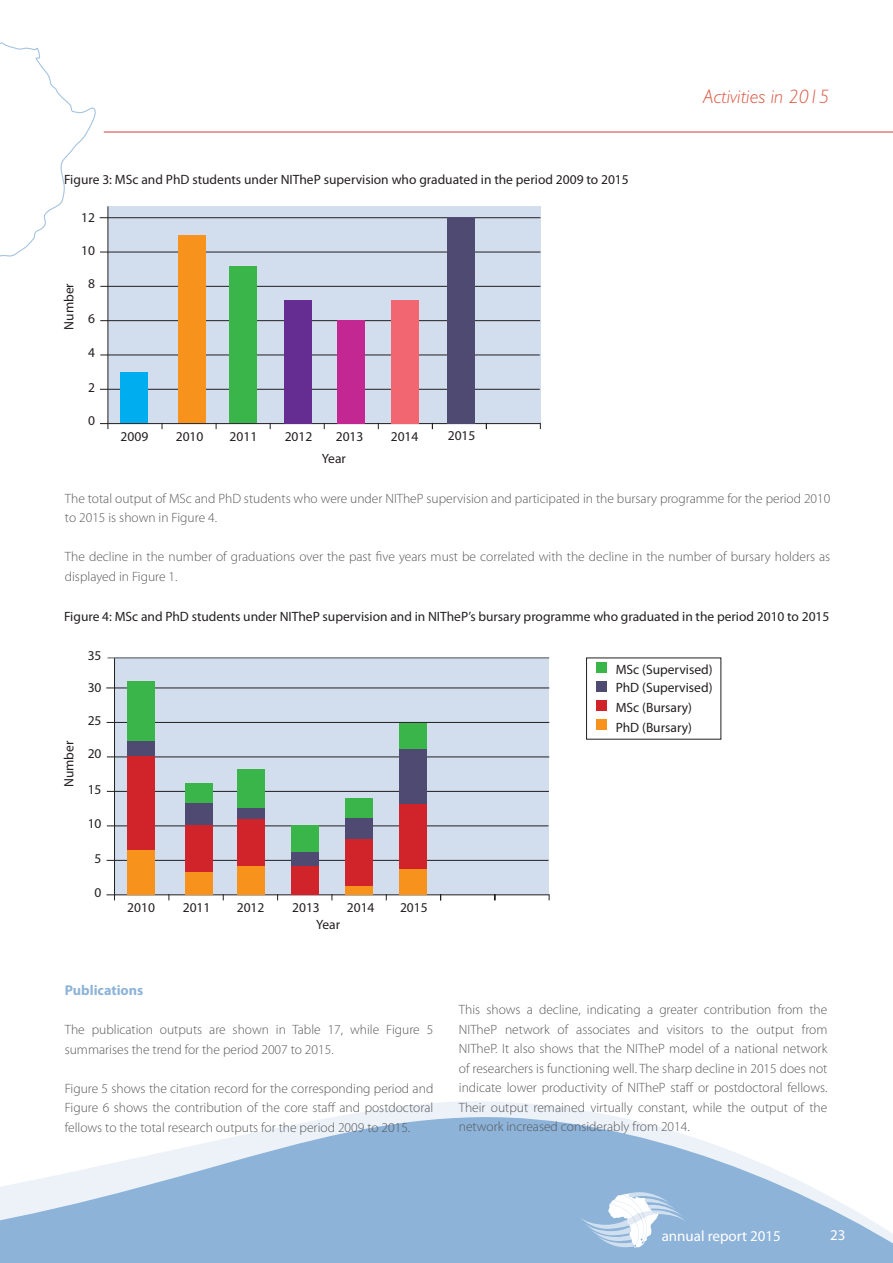
<style>
.page{position:relative;width:893px;height:1263px;background:#fff}
.page>*{position:absolute;margin:0;border:0;box-sizing:border-box;transform-origin:0 0}
.t1{font:italic 300 19.5px "Gill Sans Std";color:#d95842}
.t2{font:15px "Myriad Pro";color:#fff}
.t3{font:700 14.25px "Myriad Pro";color:#8db3d9}
.t4{font:300 13.5px/19.5px "Myriad Pro";color:#57585a}
.t5{font:13.5px/19.2px "Myriad Pro";color:#231f20}
</style>
<div class="page">
<svg style="left:0;top:1101px;width:893px;height:162px"></svg>
<svg style="left:0;top:42px;width:96px;height:215px"></svg>
<hr style="left:104px;top:131px;width:789px;height:2px;background:#d1232a">
<svg style="left:579px;top:1191px;width:108px;height:56px"></svg>
<div style="left:657px;top:1227px;width:169px;height:36px;background:#8db3d9"></div>
<div style="left:108px;top:206px;width:432px;height:218px;background:#d2deee"></div>
<div style="left:114px;top:658px;width:435px;height:237px;background:#d2deee"></div>
<hr style="left:108px;top:206px;width:1px;height:223px;background:#231f20">
<hr style="left:114px;top:658px;width:1px;height:242px;background:#231f20">
<hr style="left:100px;top:423px;width:440px;height:1px;background:#231f20">
<hr style="left:100px;top:389px;width:440px;height:1px;background:#231f20">
<hr style="left:100px;top:355px;width:440px;height:1px;background:#231f20">
<hr style="left:100px;top:320px;width:440px;height:1px;background:#231f20">
<hr style="left:100px;top:286px;width:440px;height:1px;background:#231f20">
<hr style="left:100px;top:252px;width:440px;height:1px;background:#231f20">
<hr style="left:100px;top:217px;width:440px;height:1px;background:#231f20">
<hr style="left:107px;top:894px;width:442px;height:1px;background:#231f20">
<hr style="left:107px;top:860px;width:441px;height:1px;background:#231f20">
<hr style="left:107px;top:826px;width:441px;height:1px;background:#231f20">
<hr style="left:107px;top:791px;width:442px;height:1px;background:#231f20">
<hr style="left:107px;top:757px;width:442px;height:1px;background:#231f20">
<hr style="left:107px;top:722px;width:442px;height:1px;background:#231f20">
<hr style="left:106px;top:688px;width:443px;height:1px;background:#231f20">
<div style="left:121px;top:373px;width:27px;height:50px;background:#00aeef"></div>
<div style="left:127px;top:850px;width:28px;height:44px;background:#f7931d"></div>
<div style="left:127px;top:756px;width:28px;height:94px;background:#d1232a"></div>
<div style="left:127px;top:741px;width:28px;height:15px;background:#4f4a72"></div>
<div style="left:127px;top:681px;width:28px;height:60px;background:#3ab54a"></div>
<div style="left:178px;top:235px;width:28px;height:188px;background:#f7931d"></div>
<div style="left:185px;top:783px;width:28px;height:20px;background:#3ab54a"></div>
<div style="left:185px;top:803px;width:28px;height:22px;background:#4f4a72"></div>
<div style="left:185px;top:825px;width:28px;height:47px;background:#d1232a"></div>
<div style="left:185px;top:872px;width:28px;height:22px;background:#f7931d"></div>
<div style="left:230px;top:267px;width:27px;height:156px;background:#3ab54a"></div>
<div style="left:237px;top:769px;width:27px;height:40px;background:#3ab54a"></div>
<div style="left:237px;top:809px;width:27px;height:10px;background:#4f4a72"></div>
<div style="left:237px;top:819px;width:27px;height:47px;background:#d1232a"></div>
<div style="left:237px;top:866px;width:27px;height:28px;background:#f7931d"></div>
<div style="left:284px;top:301px;width:27px;height:123px;background:#652d91"></div>
<div style="left:291px;top:825px;width:28px;height:28px;background:#3ab54a"></div>
<div style="left:291px;top:853px;width:28px;height:13px;background:#4f4a72"></div>
<div style="left:291px;top:866px;width:28px;height:29px;background:#d1232a"></div>
<div style="left:338px;top:321px;width:27px;height:103px;background:#c32791"></div>
<div style="left:391px;top:301px;width:28px;height:123px;background:#f16671"></div>
<div style="left:447px;top:217px;width:27px;height:207px;background:#4f4a72"></div>
<div style="left:596px;top:662px;width:11px;height:11px;background:#3ab54a"></div>
<div style="left:596px;top:681px;width:11px;height:11px;background:#4f4a72"></div>
<div style="left:596px;top:700px;width:11px;height:10px;background:#d1232a"></div>
<div style="left:596px;top:719px;width:11px;height:11px;background:#f7931d"></div>
<hr style="left:107px;top:657px;width:442px;height:1px;background:#58595b">
<div style="left:345px;top:821px;width:28px;height:65px;background:#d1232a"></div>
<div style="left:345px;top:886px;width:28px;height:9px;background:#f7931d"></div>
<div style="left:345px;top:809px;width:28px;height:30px;background:#4f4a72"></div>
<div style="left:345px;top:798px;width:28px;height:20px;background:#3ab54a"></div>
<div style="left:399px;top:764px;width:28px;height:105px;background:#d1232a"></div>
<div style="left:399px;top:869px;width:28px;height:26px;background:#f7931d"></div>
<div style="left:399px;top:741px;width:28px;height:63px;background:#4f4a72"></div>
<div style="left:399px;top:723px;width:28px;height:25px;background:#3ab54a"></div>
<p class="t5" style="left:64px;top:170px;width:566px">Figure 3: MSc and PhD students under NITheP supervision who graduated in the period 2009 to 2015</p>
<p class="t5" style="left:81px;top:208px;width:15px">12</p>
<p class="t5" style="left:81px;top:240px;width:15px">10</p>
<p class="t5" style="left:59px;top:330px;width:48px;rotate:-90deg">Number</p>
<p class="t5" style="left:88px;top:273px;width:8px">8</p>
<p class="t5" style="left:88px;top:309px;width:8px">6</p>
<p class="t5" style="left:88px;top:343px;width:8px">4</p>
<p class="t5" style="left:88px;top:378px;width:8px">2</p>
<p class="t5" style="left:88px;top:411px;width:8px">0</p>
<p class="t5" style="left:121px;top:427px;width:29px">2009</p>
<p class="t5" style="left:176px;top:427px;width:29px">2010</p>
<p class="t5" style="left:230px;top:427px;width:29px">2011</p>
<p class="t5" style="left:285px;top:427px;width:29px">2012</p>
<p class="t5" style="left:336px;top:427px;width:29px">2013</p>
<p class="t5" style="left:391px;top:427px;width:29px">2014</p>
<p class="t5" style="left:322px;top:449px;width:25px">Year</p>
<p class="t5" style="left:448px;top:426px;width:29px">2015</p>
<h1 class="t1" style="left:703px;top:86px;width:128px">Activities in 2015</h1>
<p class="t4" style="left:65px;top:489px;width:767px">The total output of MSc and PhD students who were under NITheP supervision and participated in the bursary programme for the period 2010 to 2015 is shown in Figure 4.</p>
<p class="t4" style="left:65px;top:547px;width:767px">The decline in the number of graduations over the past five years must be correlated with the decline in the number of bursary holders as displayed in Figure 1.</p>
<p class="t5" style="left:64px;top:607px;width:767px">Figure 4: MSc and PhD students under NITheP supervision and in NITheP’s bursary programme who graduated in the period 2010 to 2015</p>
<p class="t5" style="left:88px;top:646px;width:15px">35</p>
<p class="t5" style="left:88px;top:678px;width:15px">30</p>
<p class="t5" style="left:59px;top:787px;width:48px;rotate:-90deg">Number</p>
<p class="t5" style="left:88px;top:710px;width:15px">25</p>
<p class="t5" style="left:88px;top:744px;width:15px">20</p>
<p class="t5" style="left:88px;top:779px;width:15px">15</p>
<p class="t5" style="left:88px;top:814px;width:15px">10</p>
<p class="t5" style="left:95px;top:849px;width:8px">5</p>
<p class="t5" style="left:95px;top:882px;width:8px">0</p>
<p class="t5" style="left:127px;top:898px;width:29px">2010</p>
<p class="t5" style="left:183px;top:898px;width:29px">2011</p>
<p class="t5" style="left:237px;top:898px;width:29px">2012</p>
<p class="t5" style="left:292px;top:898px;width:29px">2013</p>
<p class="t5" style="left:347px;top:898px;width:29px">2014</p>
<p class="t5" style="left:400px;top:898px;width:29px">2015</p>
<p class="t5" style="left:316px;top:914px;width:25px">Year</p>
<p class="t3" style="left:65px;top:981px;width:80px">Publications</p>
<p class="t4" style="left:65px;top:1020px;width:370px">The publication outputs are shown in Table 17, while Figure 5 summarises the trend for the period 2007 to 2015.</p>
<p class="t4" style="left:65px;top:1079px;width:370px;text-align:justify">Figure 5 shows the citation record for the corresponding period and Figure 6 shows the contribution of the core staff and postdoctoral fellows to the total research outputs for the period 2009 to 2015.</p>
<p class="t5" style="left:616px;top:659px;width:98px">MSc (Supervised)<br>PhD (Supervised)<br>MSc (Bursary)<br>PhD (Bursary)</p>
<p class="t4" style="left:459px;top:1000px;width:370px;text-align:justify">This shows a decline, indicating a greater contribution from the NITheP network of associates and visitors to the output from NITheP. It also shows that the NITheP model of a national network of researchers is functioning well. The sharp decline in 2015 does not indicate lower productivity of NITheP staff or postdoctoral fellows.<br>Their output remained virtually constant, while the output of the network increased considerably from 2014.</p>
<p class="t2" style="left:662px;top:1226px;width:121px">annual report 2015</p>
<p class="t2" style="left:830px;top:1226px;width:17px">23</p>
</div>
